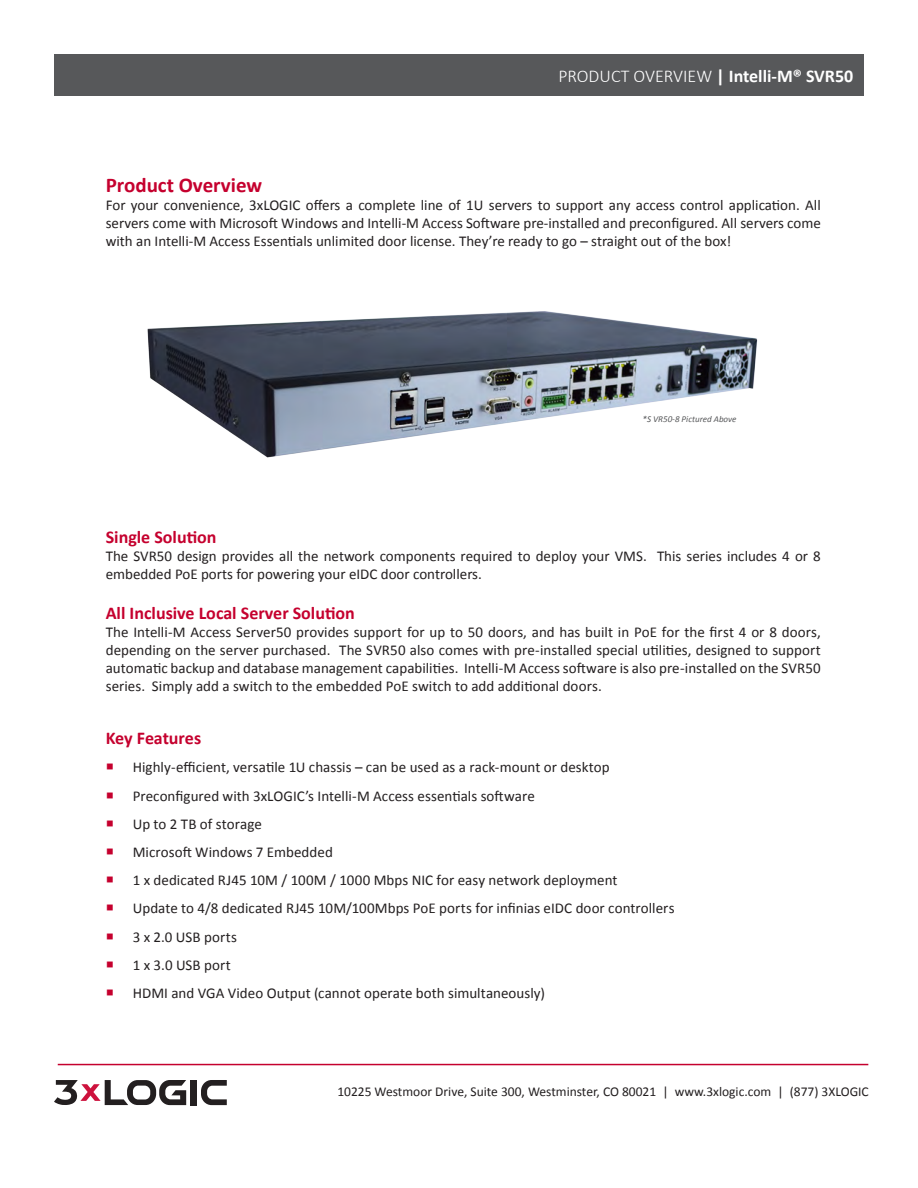
<style>
.page{position:relative;width:918px;height:1188px;background:#fff}
.page>*{position:absolute;margin:0;border:0;box-sizing:border-box;transform-origin:0 0}
.t1{font:700 21px "Calibri";color:#c5002e}
.t2{font:700 18px "Calibri";color:#c5002e}
.t3{font:700 18px "Calibri";color:#fff}
.t4{font:15px/18px "Calibri";color:#231f20;text-align:justify}
.Address{font:13.5px "Calibri";color:#231f20}
.t5{font:italic 9px "Calibri";color:#57585a}
.s1{font-weight:300}
.s2{color:#c5002e}
</style>
<div class="page">
<img style="left:147px;top:311px;width:611px;height:147px">
<hr style="left:58px;top:1064px;width:810px;height:1px;background:#c5002e">
<div style="left:191px;top:1080px;width:6px;height:25px;background:#231f20"></div>
<svg style="left:54px;top:1080px;width:132px;height:25px"></svg>
<svg style="left:201px;top:1080px;width:26px;height:25px"></svg>
<div style="left:54px;top:54px;width:810px;height:42px;background:#57585a"></div>
<p class="t3" style="left:558px;top:64px;width:297px"><span class="s1">PRODUCT OVERVIEW</span> | Intelli-M® SVR50</p>
<p class="t1" style="left:106px;top:172px;width:158px">Product Overview</p>
<p class="t4" style="left:106px;top:196px;width:717px">For your convenience, 3xLOGIC offers a complete line of 1U servers to support any access control application. All servers come with Microsoft Windows and Intelli-M Access Software pre-installed and preconfigured. All servers come with an Intelli-M Access Essentials unlimited door license. They’re ready to go – straight out of the box!</p>
<p class="t5" style="left:643px;top:413px;width:95px">*S VR50-8 Pictured Above</p>
<p class="t2" style="left:106px;top:526px;width:112px">Single Solution</p>
<p class="t4" style="left:106px;top:547px;width:717px">The SVR50 design provides all the network components required to deploy your VMS. This series includes 4 or 8 embedded PoE ports for powering your eIDC door controllers.</p>
<p class="t2" style="left:106px;top:601px;width:251px">All Inclusive Local Server Solution</p>
<p class="t4" style="left:106px;top:623px;width:717px">The Intelli-M Access Server50 provides support for up to 50 doors, and has built in PoE for the first 4 or 8 doors, depending on the server purchased. The SVR50 also comes with pre-installed special utilities, designed to support automatic backup and database management capabilities. Intelli-M Access software is also pre-installed on the SVR50 series. Simply add a switch to the embedded PoE switch to add additional doors.</p>
<p class="t2" style="left:106px;top:727px;width:97px">Key Features</p>
<p class="t4" style="left:106px;top:759px;width:506px"><span class="s2">○</span> Highly-efficient, versatile 1U chassis – can be used as a rack-mount or desktop</p>
<p class="t4" style="left:106px;top:787px;width:431px"><span class="s2">○</span> Preconfigured with 3xLOGIC’s Intelli-M Access essentials software</p>
<p class="t4" style="left:106px;top:815px;width:158px"><span class="s2">○</span> Up to 2 TB of storage</p>
<p class="t4" style="left:106px;top:843px;width:229px"><span class="s2">○</span> Microsoft Windows 7 Embedded</p>
<p class="t4" style="left:106px;top:871px;width:513px"><span class="s2">○</span> 1 x dedicated RJ45 10M / 100M / 1000 Mbps NIC for easy network deployment</p>
<p class="t4" style="left:106px;top:899px;width:570px"><span class="s2">○</span> Update to 4/8 dedicated RJ45 10M/100Mbps PoE ports for infinias eIDC door controllers</p>
<p class="t4" style="left:106px;top:928px;width:133px"><span class="s2">○</span> 3 x 2.0 USB ports</p>
<p class="t4" style="left:106px;top:956px;width:127px"><span class="s2">○</span> 1 x 3.0 USB port</p>
<p class="t4" style="left:106px;top:984px;width:441px"><span class="s2">○</span> HDMI and VGA Video Output (cannot operate both simultaneously)</p>
<p class="Address" style="left:337px;top:1083px;width:533px">10225 Westmoor Drive, Suite 300, Westminster, CO 80021 | www.3xlogic.com | (877) 3XLOGIC</p>
</div>
